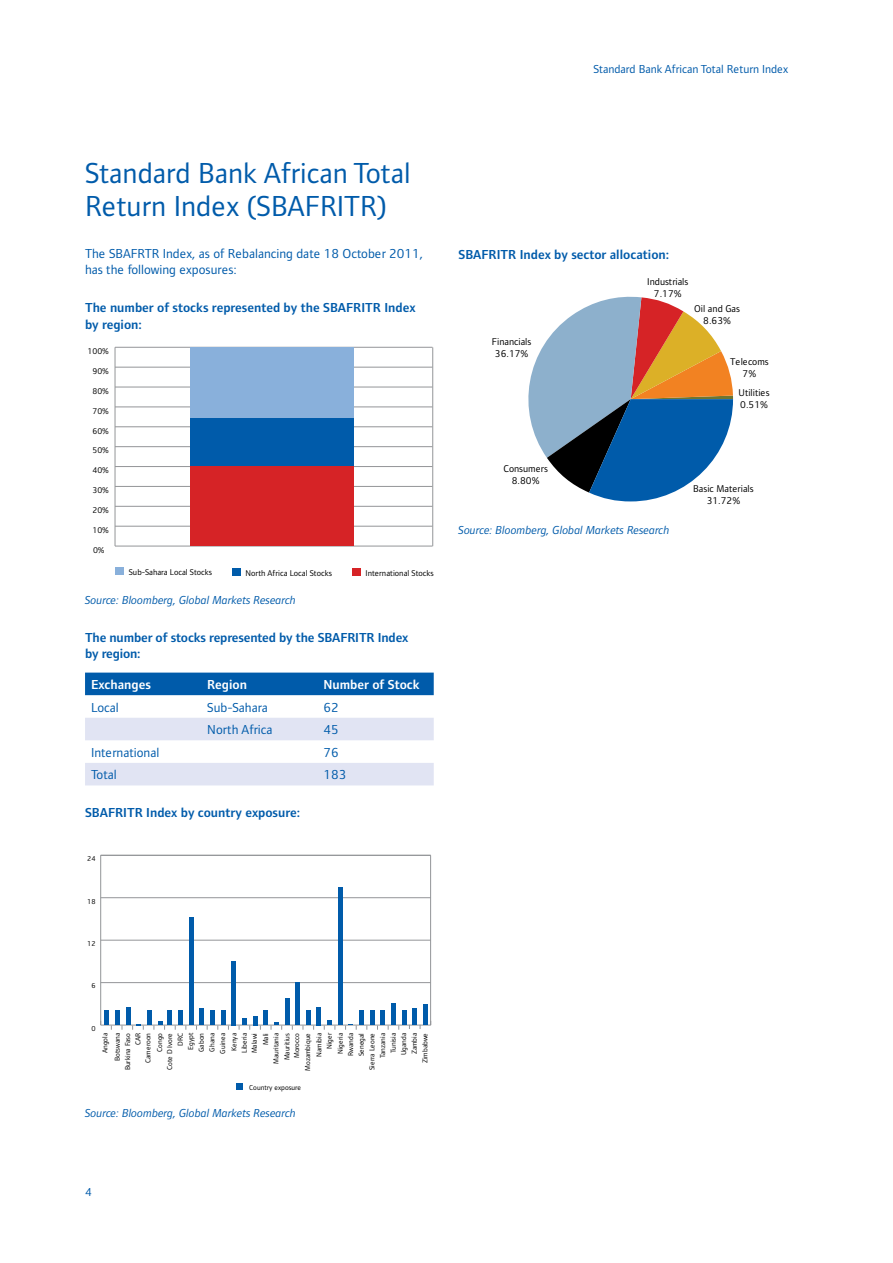
<style>
.page{position:relative;width:893px;height:1263px;background:#fff}
.page>*{position:absolute;margin:0;border:0;box-sizing:border-box;transform-origin:0 0}
.t1{font:30px/33px "Standard Bank";color:#005baa}
.t2{font:600 13.5px/16.5px "Standard Bank";color:#005baa}
.t3{font:13.5px/16.5px "Standard Bank";color:#005baa}
.t4{font:600 13.5px "Standard Bank";color:#fff}
.t5{font:italic 12px "Standard Bank";color:#005baa}
.t6{font:12px "Standard Bank";color:#005baa}
.t7{font:10.2px/12.3px "Standard Bank";color:#000;text-align:center}
.t8{font:8.7px "Standard Bank";color:#000}
.t9{font:7.35px/10.6px "Standard Bank";color:#000;text-align:right}
</style>
<div class="page">
<div style="left:85px;top:673px;width:349px;height:22px;background:#005baa"></div>
<svg style="left:85px;top:718px;width:349px;height:67px"></svg>
<hr style="left:115px;top:546px;width:317px;height:1px;background:#939598">
<hr style="left:115px;top:347px;width:1px;height:199px;background:#939598">
<hr style="left:115px;top:526px;width:317px;height:1px;background:#939598">
<hr style="left:115px;top:506px;width:317px;height:1px;background:#939598">
<hr style="left:115px;top:486px;width:317px;height:1px;background:#939598">
<hr style="left:115px;top:466px;width:317px;height:1px;background:#939598">
<hr style="left:115px;top:446px;width:317px;height:1px;background:#939598">
<hr style="left:115px;top:426px;width:317px;height:1px;background:#939598">
<hr style="left:115px;top:406px;width:317px;height:1px;background:#939598">
<hr style="left:115px;top:387px;width:317px;height:1px;background:#939598">
<hr style="left:115px;top:367px;width:317px;height:1px;background:#939598">
<hr style="left:115px;top:347px;width:317px;height:1px;background:#939598">
<div style="left:190px;top:347px;width:164px;height:72px;background:#89b0db"></div>
<div style="left:190px;top:418px;width:164px;height:48px;background:#005baa"></div>
<div style="left:190px;top:466px;width:164px;height:80px;background:#d62326"></div>
<hr style="left:432px;top:347px;width:1px;height:199px;background:#939598">
<div style="left:115px;top:567px;width:9px;height:8px;background:#89b0db"></div>
<div style="left:232px;top:569px;width:9px;height:7px;background:#005baa"></div>
<div style="left:352px;top:569px;width:9px;height:7px;background:#d62326"></div>
<hr style="left:101px;top:1025px;width:330px;height:1px;background:#939598">
<hr style="left:100px;top:855px;width:1px;height:170px;background:#939598">
<hr style="left:101px;top:982px;width:330px;height:1px;background:#939598">
<hr style="left:101px;top:940px;width:330px;height:1px;background:#939598">
<hr style="left:101px;top:897px;width:330px;height:1px;background:#939598">
<div style="left:115px;top:1010px;width:5px;height:15px;background:#005baa"></div>
<hr style="left:126px;top:1007px;width:4px;height:18px;background:#005baa">
<svg style="left:132px;top:1024px;width:12px;height:6px"></svg>
<div style="left:147px;top:1010px;width:5px;height:15px;background:#005baa"></div>
<svg style="left:154px;top:1022px;width:11px;height:8px"></svg>
<hr style="left:168px;top:1010px;width:4px;height:15px;background:#005baa">
<div style="left:178px;top:1010px;width:5px;height:15px;background:#005baa"></div>
<hr style="left:189px;top:918px;width:4px;height:107px;background:#005baa">
<hr style="left:200px;top:1008px;width:4px;height:17px;background:#005baa">
<div style="left:210px;top:1010px;width:5px;height:15px;background:#005baa"></div>
<hr style="left:221px;top:1010px;width:4px;height:15px;background:#005baa">
<hr style="left:232px;top:961px;width:4px;height:64px;background:#005baa">
<svg style="left:239px;top:1016px;width:22px;height:14px"></svg>
<div style="left:263px;top:1010px;width:5px;height:15px;background:#005baa"></div>
<svg style="left:271px;top:1023px;width:11px;height:7px"></svg>
<hr style="left:285px;top:999px;width:4px;height:26px;background:#005baa">
<div style="left:295px;top:982px;width:5px;height:43px;background:#005baa"></div>
<div style="left:306px;top:1010px;width:5px;height:15px;background:#005baa"></div>
<hr style="left:317px;top:1007px;width:4px;height:18px;background:#005baa">
<svg style="left:324px;top:1021px;width:12px;height:9px"></svg>
<hr style="left:338px;top:887px;width:4px;height:138px;background:#005baa">
<svg style="left:345px;top:1024px;width:12px;height:6px"></svg>
<div style="left:359px;top:1010px;width:5px;height:15px;background:#005baa"></div>
<hr style="left:370px;top:1010px;width:4px;height:15px;background:#005baa">
<hr style="left:381px;top:1010px;width:4px;height:15px;background:#005baa">
<div style="left:391px;top:1004px;width:5px;height:21px;background:#005baa"></div>
<hr style="left:402px;top:1010px;width:4px;height:15px;background:#005baa">
<div style="left:412px;top:1008px;width:5px;height:17px;background:#005baa"></div>
<div style="left:423px;top:1005px;width:5px;height:20px;background:#005baa"></div>
<hr style="left:104px;top:1010px;width:4px;height:15px;background:#005baa">
<hr style="left:430px;top:855px;width:1px;height:170px;background:#939598">
<hr style="left:101px;top:855px;width:330px;height:1px;background:#939598">
<div style="left:237px;top:1083px;width:6px;height:7px;background:#005baa"></div>
<svg style="left:528px;top:296px;width:205px;height:205px"></svg>
<h3 class="t6" style="left:593px;top:63px;width:196px">Standard Bank African Total Return Index</h3>
<h1 class="t1" style="left:85px;top:157px;width:327px">Standard Bank African Total<br>Return Index (SBAFRITR)</h1>
<h2 class="t3" style="left:85px;top:246px;width:340px">The SBAFRTR Index, as of Rebalancing date 18 October 2011, has the following exposures:</h2>
<h2 class="t2" style="left:85px;top:300px;width:332px">The number of stocks represented by the SBAFRITR Index by region:</h2>
<p class="t8" style="left:88px;top:347px;width:23px">100%</p>
<p class="t8" style="left:92px;top:367px;width:18px">90%</p>
<p class="t8" style="left:92px;top:386px;width:18px">80%</p>
<p class="t8" style="left:92px;top:406px;width:18px">70%</p>
<p class="t8" style="left:92px;top:426px;width:18px">60%</p>
<p class="t8" style="left:92px;top:446px;width:18px">50%</p>
<p class="t8" style="left:92px;top:466px;width:18px">40%</p>
<p class="t8" style="left:92px;top:486px;width:18px">30%</p>
<p class="t8" style="left:92px;top:506px;width:18px">20%</p>
<p class="t8" style="left:92px;top:526px;width:18px">10%</p>
<p class="t8" style="left:93px;top:546px;width:13px">0%</p>
<p class="t8" style="left:129px;top:567px;width:85px">Sub-Sahara Local Stocks</p>
<p class="t8" style="left:246px;top:569px;width:88px">North Africa Local Stocks</p>
<p class="t8" style="left:366px;top:569px;width:70px">International Stocks</p>
<h3 class="t5" style="left:85px;top:594px;width:212px">Source: Bloomberg, Global Markets Research</h3>
<h2 class="t2" style="left:85px;top:629px;width:325px">The number of stocks represented by the SBAFRITR Index by region:</h2>
<h2 class="t4" style="left:91px;top:678px;width:61px">Exchanges</h2>
<h2 class="t4" style="left:207px;top:678px;width:41px">Region</h2>
<h2 class="t4" style="left:323px;top:678px;width:98px">Number of Stock</h2>
<h2 class="t3" style="left:91px;top:699px;width:29px">Local</h2>
<h2 class="t3" style="left:207px;top:699px;width:62px">Sub-Sahara</h2>
<h2 class="t3" style="left:323px;top:699px;width:17px">62</h2>
<h2 class="t3" style="left:207px;top:722px;width:67px">North Africa</h2>
<h2 class="t3" style="left:323px;top:722px;width:17px">45</h2>
<h2 class="t3" style="left:91px;top:744px;width:70px">International</h2>
<h2 class="t3" style="left:323px;top:744px;width:17px">76</h2>
<h2 class="t3" style="left:91px;top:767px;width:27px">Total</h2>
<h2 class="t3" style="left:323px;top:767px;width:24px">183</h2>
<h2 class="t2" style="left:85px;top:805px;width:217px">SBAFRITR Index by country exposure:</h2>
<p class="t9" style="left:87px;top:853px;width:10px">24</p>
<p class="t9" style="left:87px;top:896px;width:10px">18</p>
<p class="t9" style="left:87px;top:938px;width:10px">12</p>
<p class="t9" style="left:91px;top:981px;width:6px">6</p>
<p class="t9" style="left:91px;top:1023px;width:6px">0</p>
<p class="t9" style="left:133px;top:1045px;width:14px;rotate:-90deg">CAR</p>
<p class="t9" style="left:155px;top:1070px;width:39px;line-height:9.9px;rotate:-90deg">Congo<br>Cote D Ivore</p>
<p class="t9" style="left:175px;top:1050px;width:19px;line-height:10.2px;text-align:center;rotate:-90deg">DRC<br>Egypt</p>
<p class="t9" style="left:196px;top:1053px;width:22px;text-align:center;rotate:-90deg">Gabon<br>Ghana<br>Guinea<br>Kenya</p>
<p class="t9" style="left:240px;top:1053px;width:22px;line-height:9.9px;text-align:left;rotate:-90deg">Liberia<br>Malawi</p>
<p class="t9" style="left:261px;top:1064px;width:33px;line-height:10.2px;rotate:-90deg">Mali<br>Mauritania</p>
<p class="t9" style="left:282px;top:1060px;width:29px;line-height:9.8px;text-align:left;rotate:-90deg">Mauritius<br>Morocco</p>
<p class="t9" style="left:302px;top:1071px;width:40px;line-height:11.2px;rotate:-90deg">Mozambique<br>Namibia</p>
<p class="t9" style="left:324px;top:1070px;width:39px;rotate:-90deg">Niger<br>Nigeria<br>Rwanda<br>Senegal<br>Sierra Leone<br>Tanzania<br>Tunisia<br>Uganda<br>Zambia<br>Zimbabwe</p>
<p class="t9" style="left:99px;top:1061px;width:30px;line-height:12.1px;rotate:-90deg">Angola<br>Botswana</p>
<p class="t9" style="left:123px;top:1070px;width:39px;rotate:-90deg">Burkina Faso</p>
<p class="t9" style="left:143px;top:1063px;width:31px;rotate:-90deg">Cameroon</p>
<p class="t9" style="left:249px;top:1082px;width:54px">Country exposure</p>
<h3 class="t5" style="left:85px;top:1107px;width:212px">Source: Bloomberg, Global Markets Research</h3>
<h2 class="t2" style="left:458px;top:246px;width:212px">SBAFRITR Index by sector allocation:</h2>
<h3 class="t7" style="left:492px;top:336px;width:41px;text-align:left">Financials<br>36.17%</h3>
<h3 class="t7" style="left:503px;top:462px;width:46px">Consumers<br>8.80%</h3>
<h3 class="t7" style="left:647px;top:276px;width:43px">Industrials<br>7.17%</h3>
<h3 class="t7" style="left:694px;top:302px;width:47px">Oil and Gas<br>8.63%</h3>
<h3 class="t7" style="left:730px;top:355px;width:40px">Telecoms<br>7%</h3>
<h3 class="t7" style="left:739px;top:386px;width:32px;text-align:left">Utilities<br>0.51%</h3>
<h3 class="t7" style="left:693px;top:483px;width:62px">Basic Materials<br>31.72%</h3>
<h3 class="t5" style="left:458px;top:524px;width:212px">Source: Bloomberg, Global Markets Research</h3>
<h3 class="t6" style="left:85px;top:1186px;width:8px">4</h3>
</div>
